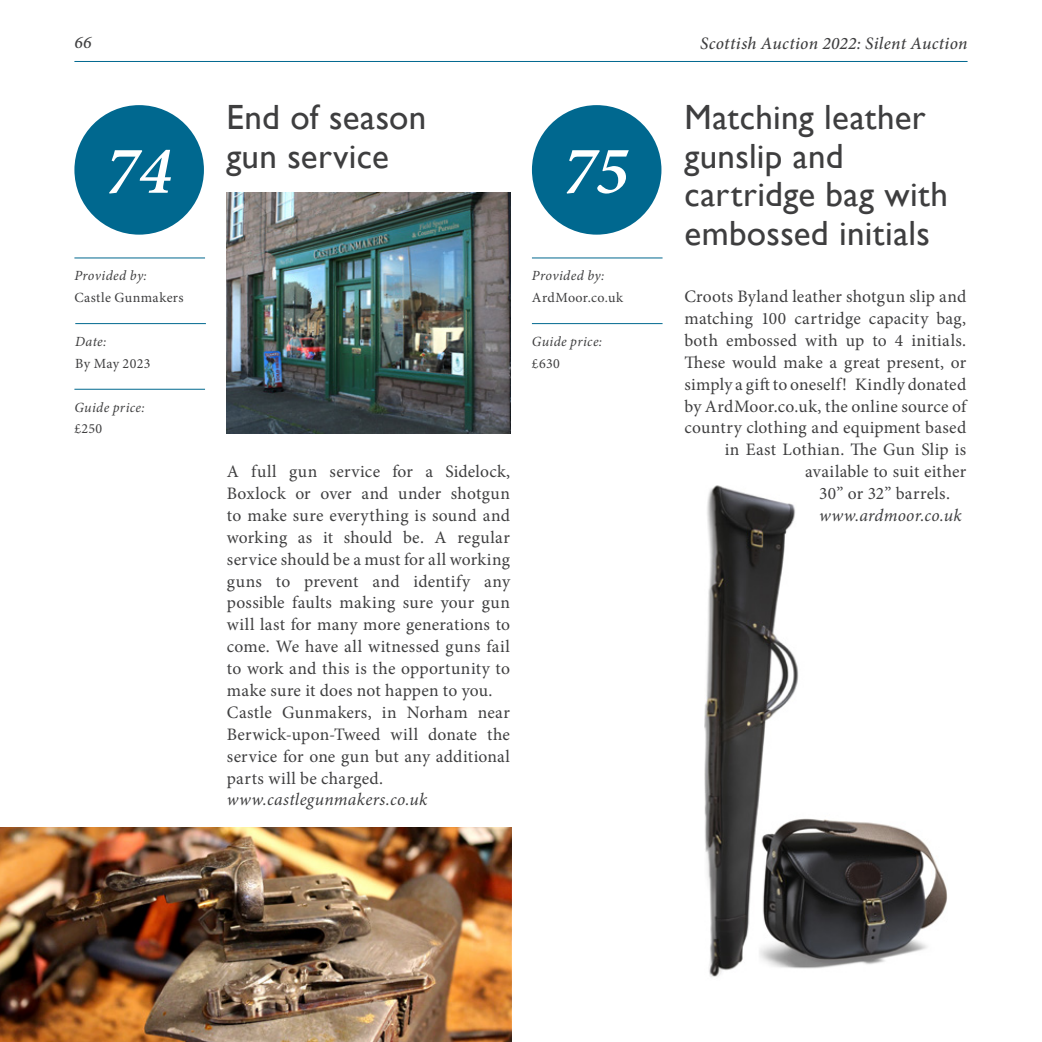
<style>
.page{position:relative;width:1042px;height:1042px;background:#fff}
.page>*{position:absolute;margin:0;border:0;box-sizing:border-box;transform-origin:0 0}
.t1{font:italic 600 68.25px "Minion Pro";color:#fff}
.t2{font:35px/38.5px "Gill Sans";letter-spacing:.01em;color:#3e3e3f}
.Body_text{font:17.5px/21.9px "Minion Pro";letter-spacing:.015em;color:#3e3e3f;text-align:justify}
.Body_text-2{font:italic 17.5px "Minion Pro";letter-spacing:.015em;color:#3e3e3f}
.t3{font:italic 500 17.5px "Minion Pro";letter-spacing:.015em;color:#3e3e3f}
.Something_data{font:italic 14px "Minion Pro";letter-spacing:.025em;color:#3e3e3f}
.Body_text_NON_JUSTIF{font:14px "Minion Pro";letter-spacing:.025em;color:#3e3e3f}
</style>
<div class="page">
<img style="left:705px;top:485px;width:243px;height:492px">
<hr style="left:74px;top:61px;width:893px;height:1px;background:#00688f">
<img style="left:227px;top:193px;width:283px;height:240px">
<hr style="left:532px;top:257px;width:130px;height:1px;background:#00688f">
<div style="left:74px;top:105px;width:130px;height:130px;background:#00688f;border-radius:50%"></div>
<div style="left:532px;top:105px;width:129px;height:130px;background:#00688f;border-radius:50%"></div>
<hr style="left:74px;top:257px;width:131px;height:1px;background:#00688f">
<hr style="left:532px;top:323px;width:130px;height:1px;background:#00688f">
<hr style="left:74px;top:389px;width:131px;height:1px;background:#00688f">
<hr style="left:75px;top:323px;width:131px;height:1px;background:#00688f">
<img style="left:0;top:827px;width:511px;height:215px">
<p class="t3" style="left:74px;top:31px;width:19px">66</p>
<p class="t3" style="left:700px;top:32px;width:269px">Scottish Auction 2022: Silent Auction</p>
<p class="t2" style="left:226px;top:98px;width:201px">End of season</p>
<p class="t2" style="left:226px;top:136px;width:164px">gun service</p>
<p class="t1" style="left:105px;top:123px;width:68px">74</p>
<p class="t1" style="left:562px;top:123px;width:68px">75</p>
<p class="Something_data" style="left:74px;top:266px;width:74px">Provided by:</p>
<p class="Body_text_NON_JUSTIF" style="left:74px;top:288px;width:111px">Castle Gunmakers</p>
<p class="Something_data" style="left:75px;top:332px;width:33px">Date:</p>
<p class="Body_text_NON_JUSTIF" style="left:75px;top:354px;width:77px">By May 2023</p>
<p class="Something_data" style="left:74px;top:397px;width:72px">Guide price:</p>
<p class="Body_text_NON_JUSTIF" style="left:74px;top:419px;width:29px">£250</p>
<p class="Something_data" style="left:532px;top:266px;width:74px">Provided by:</p>
<p class="Body_text_NON_JUSTIF" style="left:532px;top:288px;width:93px">ArdMoor.co.uk</p>
<p class="Something_data" style="left:532px;top:332px;width:72px">Guide price:</p>
<p class="Body_text_NON_JUSTIF" style="left:532px;top:354px;width:29px">£630</p>
<p class="Body_text" style="left:227px;top:461px;width:285px">A full gun service for a Sidelock, Boxlock or over and under shotgun to make sure everything is sound and working as it should be. A regular service should be a must for all working guns to prevent and identify any possible faults making sure your gun will last for many more generations to come. We have all witnessed guns fail to work and this is the opportunity to make sure it does not happen to you.</p>
<p class="Body_text" style="left:227px;top:701px;width:285px">Castle Gunmakers, in Norham near Berwick-upon-Tweed will donate the service for one gun but any additional parts will be charged.</p>
<p class="Body_text-2" style="left:227px;top:788px;width:202px">www.castlegunmakers.co.uk</p>
<p class="t2" style="left:684px;top:98px;width:265px">Matching leather gunslip and cartridge bag with embossed initials</p>
<p class="Body_text" style="left:684px;top:286px;width:283px">Croots Byland leather shotgun slip and</p>
<p class="Body_text" style="left:684px;top:308px;width:283px">matching 100 cartridge capacity bag,</p>
<p class="Body_text" style="left:684px;top:329px;width:283px">both embossed with up to 4 initials.</p>
<p class="Body_text" style="left:684px;top:351px;width:283px">These would make a great present, or</p>
<p class="Body_text" style="left:684px;top:373px;width:283px">simply a gift to oneself! Kindly donated</p>
<p class="Body_text" style="left:684px;top:395px;width:283px">by ArdMoor.co.uk, the online source of</p>
<p class="Body_text" style="left:684px;top:417px;width:283px">country clothing and equipment based</p>
<p class="Body_text" style="left:725px;top:439px;width:243px">in East Lothian. The Gun Slip is</p>
<p class="Body_text" style="left:805px;top:461px;width:162px">available to suit either</p>
<p class="Body_text" style="left:819px;top:483px;width:132px">30” or 32” barrels.</p>
<p class="Body_text-2" style="left:819px;top:503px;width:144px">www.ardmoor.co.uk</p>
</div>
